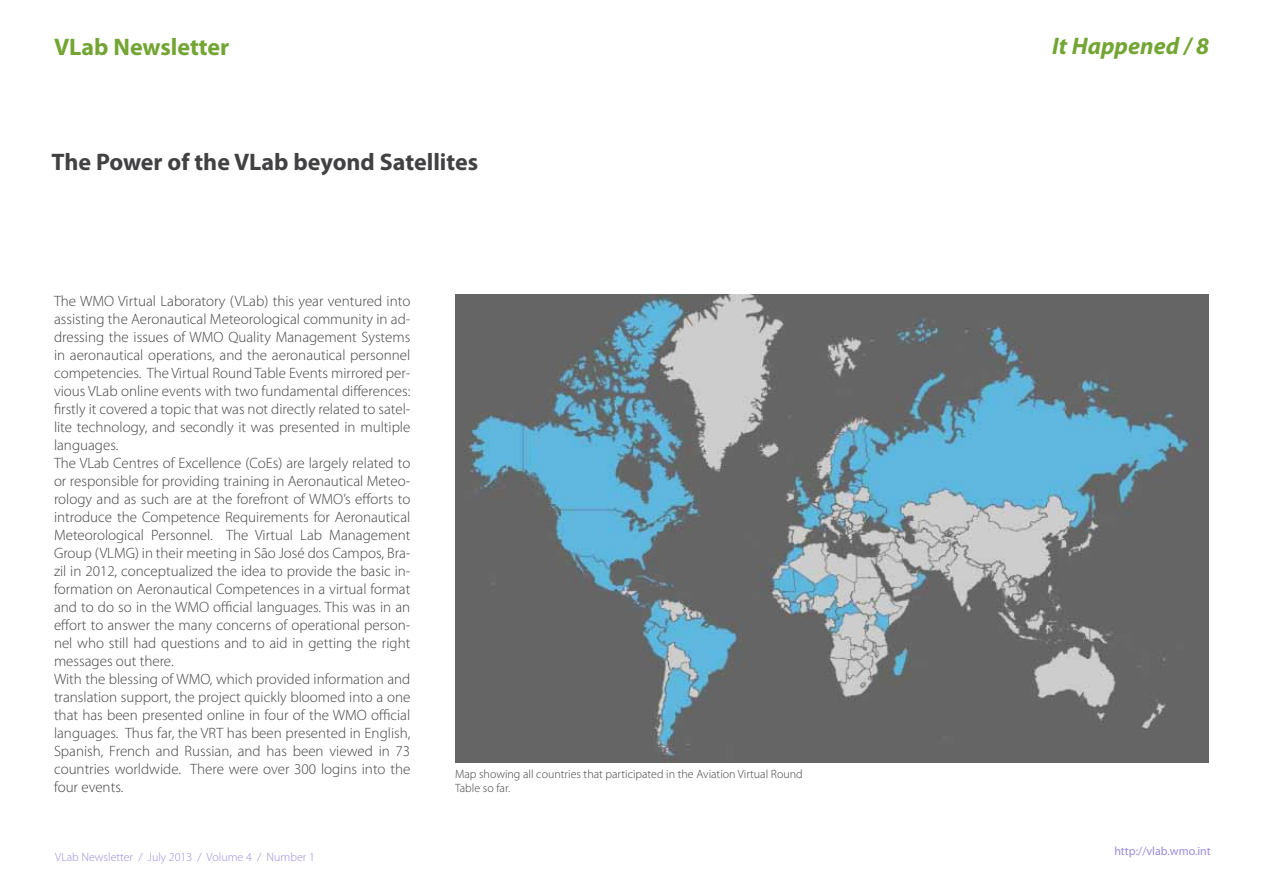
<style>
.page{position:relative;width:1263px;height:893px;background:#fff}
.page>*{position:absolute;margin:0;border:0;box-sizing:border-box;transform-origin:0 0}
.t1{font:700 24px "Myriad Pro";color:#414042}
.t2{font:700 24px "Myriad Pro";color:#73a534}
.t3{font:italic 700 24px "Myriad Pro";color:#73a534}
.t4{font:300 15px/18px "Myriad Pro";color:#414042}
.t5{font:300 12px/14.4px "Myriad Pro";color:#414042}
.t6{font:300 12px "Myriad Pro";color:#9e8adc}
.t7{font:12px "Myriad Pro";color:#9e8adc}
</style>
<div class="page">
<img style="left:455px;top:294px;width:754px;height:468px">
<h1 class="t2" style="left:54px;top:32px;width:177px">VLab Newsletter</h1>
<h1 class="t3" style="left:1052px;top:31px;width:158px">It Happened / 8</h1>
<h1 class="t1" style="left:52px;top:146px;width:428px">The Power of the VLab beyond Satellites</h1>
<p class="t4" style="left:54px;top:292px;width:358px">The WMO Virtual Laboratory (VLab) this year ventured into assisting the Aeronautical Meteorological community in ad&shy;dressing the issues of WMO Quality Management Systems in aeronautical operations, and the aeronautical personnel competencies. The Virtual Round Table Events mirrored per&shy;vious VLab online events with two fundamental differences: firstly it covered a topic that was not directly related to satel&shy;lite technology, and secondly it was presented in multiple languages.<br>The VLab Centres of Excellence (CoEs) are largely related to or responsible for providing training in Aeronautical Meteo&shy;rology and as such are at the forefront of WMO’s efforts to introduce the Competence Requirements for Aeronautical Meteorological Personnel. The Virtual Lab Management Group (VLMG) in their meeting in São José dos Campos, Bra&shy;zil in 2012, conceptualized the idea to provide the basic in&shy;formation on Aeronautical Competences in a virtual format and to do so in the WMO official languages. This was in an effort to answer the many concerns of operational person&shy;nel who still had questions and to aid in getting the right messages out there.<br>With the blessing of WMO, which provided information and translation support, the project quickly bloomed into a one that has been presented online in four of the WMO official languages. Thus far, the VRT has been presented in English, Spanish, French and Russian, and has been viewed in 73 countries worldwide. There were over 300 logins into the four events.</p>
<p class="t6" style="left:55px;top:849px;width:261px">VLab Newsletter / July 2013 / Volume 4 / Number 1</p>
<p class="t5" style="left:455px;top:766px;width:349px">Map showing all countries that participated in the Aviation Virtual Round<br>Table so far.</p>
<p class="t7" style="left:1114px;top:844px;width:98px">http://vlab.wmo.int</p>
</div>
